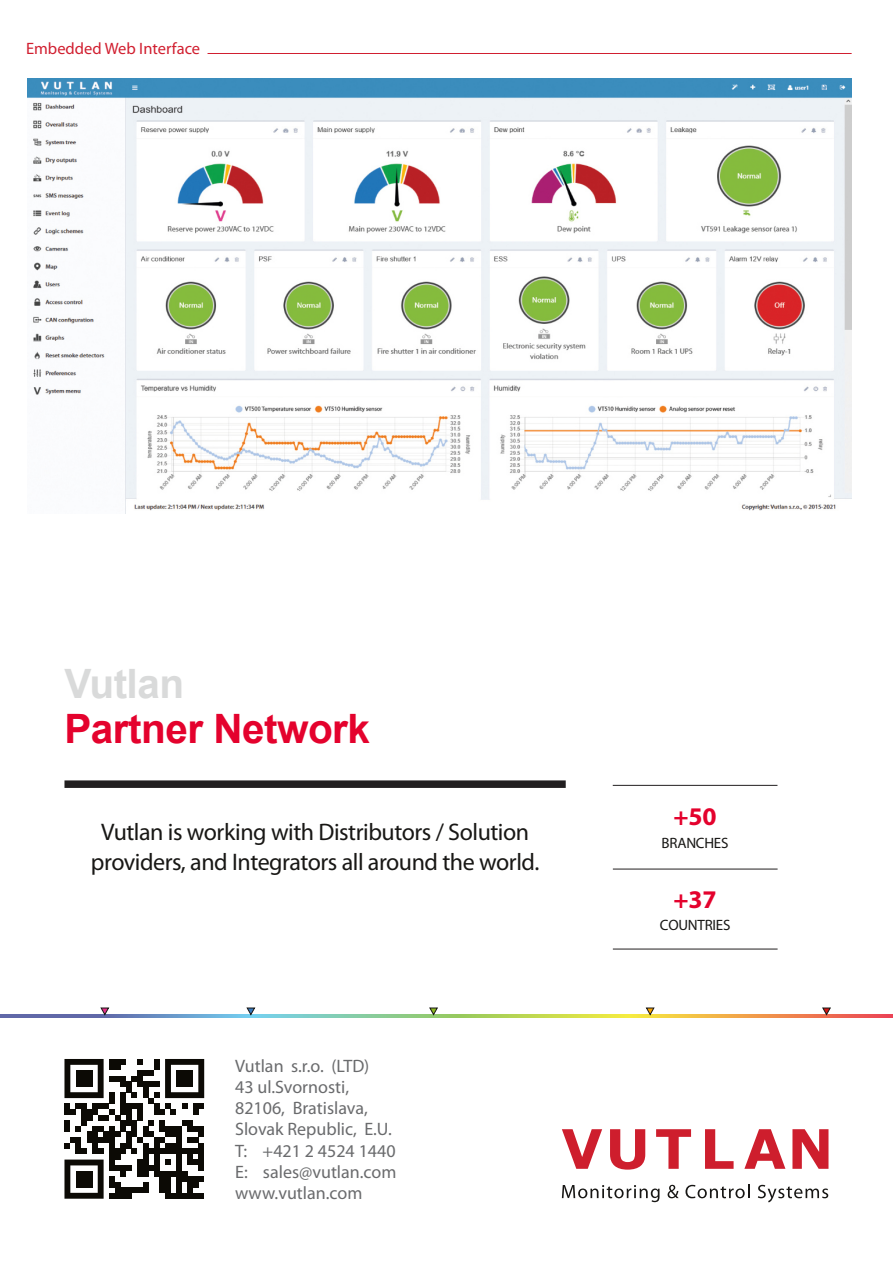
<style>
.page{position:relative;width:893px;height:1263px;background:#fff}
.page>*{position:absolute;margin:0;border:0;box-sizing:border-box;transform-origin:0 0}
.t1{font:700 40.5px "Arial";letter-spacing:-.015em;color:#e4022d}
.t2{font:700 40.5px "Arial";letter-spacing:-.015em;color:#d9dada}
.t3{font:700 25.5px "Myriad Pro";color:#e4022d}
.t4{font:24px/30px "Myriad Pro";letter-spacing:-.02em;color:#181715;text-align:center}
.t5{font:18px/21px "Myriad Pro";color:#6a6b6d}
.t6{font:16.5px "Myriad Pro";color:#d11f30}
.t7{font:15px "Myriad Pro";letter-spacing:-.015em;color:#181715}
</style>
<div class="page">
<svg style="left:64px;top:1059px;width:140px;height:140px"></svg>
<div style="left:76px;top:1070px;width:16px;height:17px;background:#0c0a05"></div>
<div style="left:176px;top:1070px;width:17px;height:17px;background:#0c0a05"></div>
<div style="left:76px;top:1171px;width:16px;height:16px;background:#0c0a05"></div>
<svg style="left:562px;top:1129px;width:40px;height:40px"></svg>
<svg style="left:610px;top:1129px;width:35px;height:40px"></svg>
<svg style="left:656px;top:1129px;width:35px;height:40px"></svg>
<svg style="left:705px;top:1129px;width:29px;height:40px"></svg>
<svg style="left:744px;top:1129px;width:41px;height:40px"></svg>
<svg style="left:792px;top:1129px;width:36px;height:40px"></svg>
<svg style="left:562px;top:1185px;width:98px;height:17px"></svg>
<svg style="left:668px;top:1185px;width:11px;height:13px"></svg>
<svg style="left:685px;top:1184px;width:64px;height:14px"></svg>
<svg style="left:758px;top:1185px;width:70px;height:17px"></svg>
<img style="left:0;top:1014px;width:893px;height:3px">
<svg style="left:646px;top:1008px;width:8px;height:7px"></svg>
<svg style="left:822px;top:1008px;width:8px;height:7px"></svg>
<svg style="left:429px;top:1008px;width:9px;height:7px"></svg>
<svg style="left:247px;top:1008px;width:8px;height:7px"></svg>
<svg style="left:101px;top:1008px;width:8px;height:7px"></svg>
<div style="left:64px;top:780px;width:502px;height:8px;background:#221f20"></div>
<hr style="left:613px;top:785px;width:164px;height:1px;background:#221f20">
<hr style="left:613px;top:869px;width:165px;height:1px;background:#221f20">
<hr style="left:613px;top:949px;width:165px;height:1px;background:#221f20">
<hr style="left:208px;top:53px;width:644px;height:1px;background:#d11f30">
<img style="left:27px;top:78px;width:825px;height:435px">
<p class="t6" style="left:26px;top:42px;width:176px">Embedded Web Interface</p>
<h1 class="t2" style="left:64px;top:668px;width:121px">Vutlan</h1>
<h1 class="t1" style="left:64px;top:713px;width:307px">Partner Network</h1>
<h3 class="t4" style="left:91px;top:819px;width:450px">Vutlan is working with Distributors / Solution providers, and Integrators all around the world.</h3>
<p class="t5" style="left:235px;top:1057px;width:163px">Vutlan s.r.o. (LTD)<br>43 ul.Svornosti,<br>82106, Bratislava,<br>Slovak Republic, E.U.<br>T: +421 2 4524 1440<br>E: sales@vutlan.com www.vutlan.com</p>
<h2 class="t3" style="left:673px;top:806px;width:45px">+50</h2>
<p class="t7" style="left:662px;top:836px;width:68px">BRANCHES</p>
<h2 class="t3" style="left:674px;top:888px;width:45px">+37</h2>
<p class="t7" style="left:660px;top:919px;width:72px">СOUNTRIES</p>
</div>
